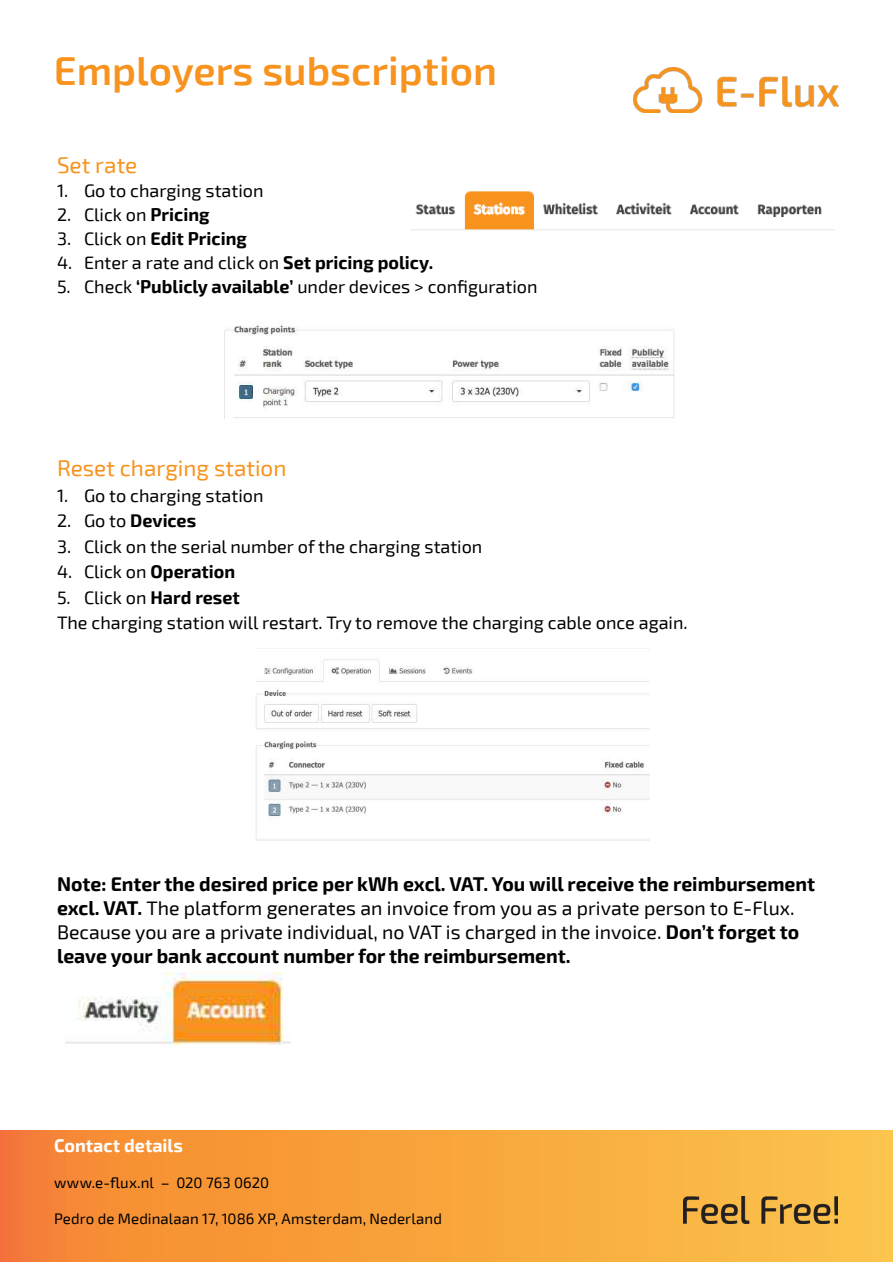
<style>
.page{position:relative;width:893px;height:1263px;background:#fff}
.page>*{position:absolute;margin:0;border:0;box-sizing:border-box;transform-origin:0 0}
.t1{font:600 40.5px "Exo 2";color:#f7931e}
.t2{font:22.5px "Exo 2";color:#f7931e}
.t3{font:700 19.5px/24px "Exo 2";color:#000}
.t4{font:18px/25.5px "Exo 2";color:#000}
.t5{font:700 18px "Exo 2";color:#000}
.t6{font:700 18px "Exo 2";color:#fff}
.t7{font:15px "Exo 2";letter-spacing:.005em;color:#000}
.s1{font-weight:700}
.s2{font-weight:400}
</style>
<div class="page">
<div style="left:0;top:1131px;width:893px;height:131px;background:linear-gradient(to right,#f68331,#fbc64b)"></div>
<img style="left:683px;top:1196px;width:155px;height:27px">
<img style="left:634px;top:67px;width:205px;height:46px">
<img style="left:410px;top:191px;width:425px;height:39px">
<img style="left:224px;top:325px;width:451px;height:93px">
<img style="left:256px;top:659px;width:394px;height:182px">
<img style="left:65px;top:972px;width:225px;height:72px">
<h1 class="t1" style="left:54px;top:57px;width:445px">Employers subscription</h1>
<p class="t2" style="left:57px;top:152px;width:82px">Set rate</p>
<p class="t4" style="left:57px;top:178px;width:208px">1. Go to charging station</p>
<p class="t4" style="left:57px;top:202px;width:154px">2. Click on <span class="s1">Pricing</span></p>
<p class="t5" style="left:57px;top:232px;width:191px"><span class="s2">3. Click on</span> Edit Pricing</p>
<p class="t4" style="left:57px;top:250px;width:378px">4. Enter a rate and click on <span class="s1">Set pricing policy.</span></p>
<p class="t4" style="left:57px;top:274px;width:482px">5. Check <span class="s1">‘Publicly available’</span> under devices &gt; configuration</p>
<p class="t2" style="left:57px;top:455px;width:231px">Reset charging station</p>
<p class="t4" style="left:57px;top:483px;width:208px">1. Go to charging station</p>
<p class="t5" style="left:57px;top:514px;width:141px"><span class="s2">2. Go to</span> Devices</p>
<p class="t4" style="left:57px;top:534px;width:427px">3. Click on the serial number of the charging station</p>
<p class="t4" style="left:57px;top:560px;width:180px">4. Click on <span class="s1">Operation</span></p>
<p class="t4" style="left:57px;top:585px;width:632px">5. Click on <span class="s1">Hard reset<br></span>The charging station will restart. Try to remove the charging cable once again.</p>
<p class="t3" style="left:57px;top:874px;width:760px">Note: Enter the desired price per kWh excl. VAT. You will receive the reimbursement excl. VAT. <span class="s2">The platform generates an invoice from you as a private person to E-Flux.<br>Because you are a private individual, no VAT is charged in the invoice.</span> Don’t forget to leave your bank account number for the reimbursement.</p>
<p class="t6" style="left:54px;top:1139px;width:131px">Contact details</p>
<p class="t7" style="left:54px;top:1174px;width:217px">www.e-flux.nl – 020 763 0620</p>
<p class="t7" style="left:54px;top:1210px;width:389px">Pedro de Medinalaan 17, 1086 XP, Amsterdam, Nederland</p>
</div>
